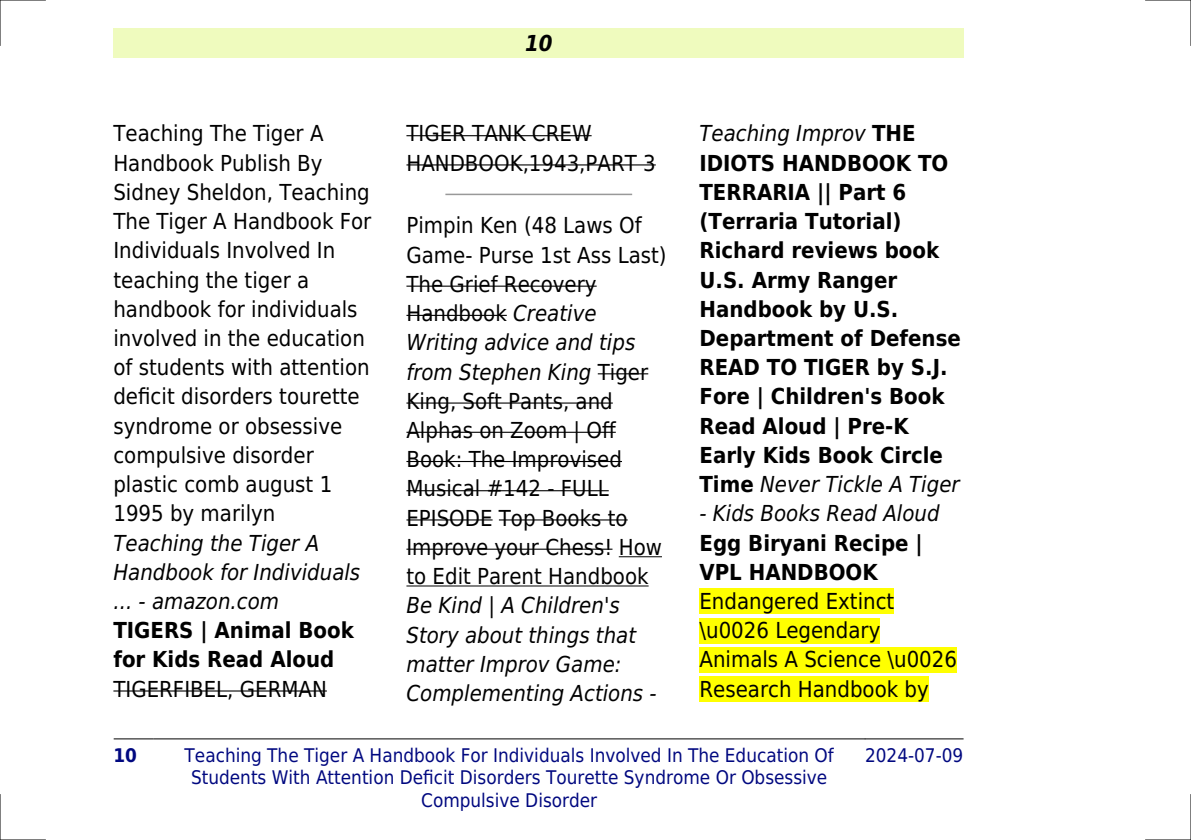
<style>
.page{position:relative;width:1191px;height:840px;background:#fff}
.page>*{position:absolute;margin:0;border:0;box-sizing:border-box;transform-origin:0 0}
.t1{font:22px/29.2px "DejaVu Sans Condensed";color:#000}
.t2{font:700 22px/29.2px "DejaVu Sans Condensed";color:#000}
.t3{font:italic 22px/29.2px "DejaVu Sans Condensed";color:#000}
.t4{font:italic 700 22px "DejaVu Sans Condensed";color:#000}
.t5{font:18.8px/22.6px "DejaVu Sans Condensed";color:#000880;text-align:center}
.t6{font:700 18.8px "DejaVu Sans Condensed";color:#000880}
.s1{font-style:italic}
.s2{font-weight:400;font-style:italic}
</style>
<div class="page">
<div style="left:113px;top:28px;width:851px;height:30px;background:#effbbe"></div>
<hr style="left:114px;top:738px;width:39px;height:1px;background:#000">
<hr style="left:154px;top:738px;width:710px;height:1px;background:#000">
<hr style="left:865px;top:738px;width:98px;height:1px;background:#000">
<hr style="left:113px;top:690px;width:214px;height:1px;background:#000">
<hr style="left:406px;top:135px;width:185px;height:1px;background:#000">
<hr style="left:406px;top:164px;width:250px;height:1px;background:#000">
<hr style="left:446px;top:193px;width:185px;height:2px;background:#999">
<hr style="left:406px;top:285px;width:190px;height:1px;background:#000">
<hr style="left:406px;top:314px;width:101px;height:2px;background:#000">
<hr style="left:598px;top:373px;width:50px;height:1px;background:#000">
<hr style="left:406px;top:402px;width:207px;height:1px;background:#000">
<hr style="left:406px;top:431px;width:210px;height:1px;background:#000">
<hr style="left:406px;top:460px;width:216px;height:2px;background:#000">
<hr style="left:406px;top:490px;width:203px;height:1px;background:#000">
<hr style="left:406px;top:519px;width:86px;height:1px;background:#000">
<hr style="left:499px;top:519px;width:128px;height:1px;background:#000">
<hr style="left:406px;top:548px;width:206px;height:1px;background:#000">
<hr style="left:619px;top:556px;width:43px;height:1px;background:#000">
<hr style="left:406px;top:585px;width:242px;height:1px;background:#000">
<div style="left:699px;top:588px;width:195px;height:26px;background:#ff0"></div>
<div style="left:699px;top:617px;width:181px;height:26px;background:#ff0"></div>
<div style="left:699px;top:646px;width:258px;height:26px;background:#ff0"></div>
<div style="left:699px;top:676px;width:230px;height:25px;background:#ff0"></div>
<hr style="left:0;top:0;width:45px;height:1px;background:#000">
<hr style="left:1145px;top:0;width:46px;height:1px;background:#000">
<hr style="left:0;top:839px;width:45px;height:1px;background:#000">
<hr style="left:1145px;top:839px;width:46px;height:1px;background:#000">
<hr style="left:0;top:0;width:1px;height:45px;background:#000">
<hr style="left:0;top:794px;width:1px;height:45px;background:#000">
<hr style="left:1190px;top:0;width:1px;height:45px;background:#000">
<hr style="left:1190px;top:794px;width:1px;height:45px;background:#000">
<p class="t1" style="left:113px;top:119px;width:259px">Teaching The Tiger A<br>Handbook Publish By<br>Sidney Sheldon, Teaching<br>The Tiger A Handbook For<br>Individuals Involved In teaching the tiger a handbook for individuals involved in the education of students with attention deficit disorders tourette syndrome or obsessive compulsive disorder plastic comb august 1<br>1995 by marilyn</p>
<p class="t3" style="left:113px;top:528px;width:248px">Teaching the Tiger A<br>Handbook for Individuals ... - amazon.com</p>
<p class="t2" style="left:113px;top:615px;width:242px">TIGERS | Animal Book for Kids Read Aloud</p>
<p class="t1" style="left:113px;top:674px;width:215px">TIGERFIBEL, GERMAN</p>
<p class="t4" style="left:525px;top:30px;width:29px">10</p>
<p class="t1" style="left:406px;top:119px;width:251px">TIGER TANK CREW<br>HANDBOOK,1943,PART 3</p>
<p class="t1" style="left:406px;top:211px;width:262px">Pimpin Ken (48 Laws Of<br>Game- Purse 1st Ass Last)<br>The Grief Recovery<br>Handbook <span class="s1">Creative<br>Writing advice and tips from Stephen King</span> Tiger<br>King, Soft Pants, and<br>Alphas on Zoom | Off<br>Book: The Improvised<br>Musical #142 - FULL<br>EPISODE Top Books to<br>Improve your Chess! How to Edit Parent Handbook</p>
<p class="t3" style="left:406px;top:590px;width:252px">Be Kind | A Children's<br>Story about things that matter Improv Game:<br>Complementing Actions -</p>
<p class="t2" style="left:699px;top:119px;width:263px"><span class="s2">Teaching Improv</span> THE<br>IDIOTS HANDBOOK TO<br>TERRARIA || Part 6 (Terraria Tutorial)<br>Richard reviews book<br>U.S. Army Ranger<br>Handbook by U.S.<br>Department of Defense<br>READ TO TIGER by S.J.<br>Fore | Children's Book<br>Read Aloud | Pre-K<br>Early Kids Book Circle<br>Time <span class="s2">Never Tickle A Tiger</span></p>
<p class="t3" style="left:699px;top:499px;width:242px">- Kids Books Read Aloud</p>
<p class="t2" style="left:699px;top:528px;width:225px">Egg Biryani Recipe |<br>VPL HANDBOOK</p>
<p class="t1" style="left:699px;top:586px;width:259px">Endangered Extinct \u0026 Legendary<br>Animals A Science \u0026<br>Research Handbook by</p>
<p class="t6" style="left:113px;top:743px;width:25px">10</p>
<p class="t5" style="left:185px;top:743px;width:650px">Teaching The Tiger A Handbook For Individuals Involved In The Education Of<br>Students With Attention Deficit Disorders Tourette Syndrome Or Obsessive<br>Compulsive Disorder</p>
<p class="t5" style="left:865px;top:743px;width:100px">2024-07-09</p>
</div>
